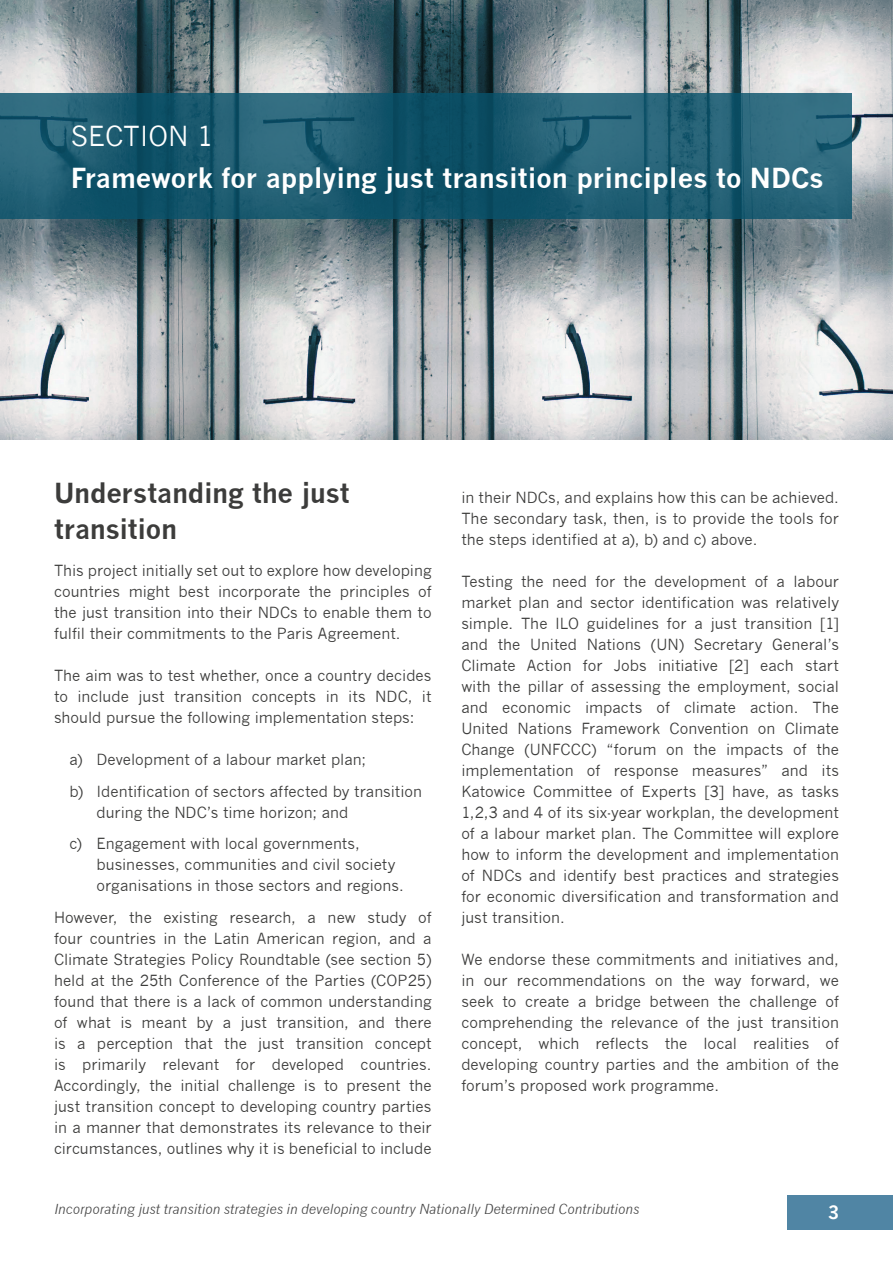
<style>
.page{position:relative;width:893px;height:1263px;background:#fff}
.page>*{position:absolute;margin:0;border:0;box-sizing:border-box;transform-origin:0 0}
.t1{font:700 27px "News Gothic";color:#fff}
.t2{font:700 27px/36px "News Gothic";letter-spacing:-.005em;color:#3c3c3b}
.t3{font:27px "News Gothic";color:#fff}
.t4{font:700 18px "News Gothic";color:#fff}
.t5{font:15px/21px "News Gothic";color:#3c3c3b;text-align:justify}
.t6{font:italic 13.5px "News Gothic";color:#434343}
</style>
<div class="page">
<svg style="left:1px;top:0;width:892px;height:440px;background:#9da7ab"></svg>
<div style="left:787px;top:1195px;width:106px;height:34px;background:#5085a4"></div>
<svg style="left:0;top:94px;width:852px;height:125px;background:#1e5c71"></svg>
<h1 class="t3" style="left:71px;top:120px;width:145px">SECTION 1</h1>
<h1 class="t1" style="left:71px;top:161px;width:755px">Framework for applying just transition principles to NDCs</h1>
<h1 class="t2" style="left:54px;top:474px;width:297px">Understanding the just transition</h1>
<p class="t5" style="left:54px;top:560px;width:379px">This project initially set out to explore how developing countries might best incorporate the principles of the just transition into their NDCs to enable them to fulfil their commitments to the Paris Agreement.</p>
<p class="t5" style="left:54px;top:665px;width:379px">The aim was to test whether, once a country decides to include just transition concepts in its NDC, it should pursue the following implementation steps:</p>
<p class="t5" style="left:70px;top:744px;width:354px;line-height:31.5px">a) Development of a labour market plan;<br>b) Identification of sectors affected by transition</p>
<p class="t5" style="left:70px;top:797px;width:292px;line-height:31.5px;text-indent:27px">during the NDC’s time horizon; and c) Engagement with local governments,</p>
<p class="t5" style="left:97px;top:854px;width:309px">businesses, communities and civil society organisations in those sectors and regions.</p>
<p class="t5" style="left:54px;top:907px;width:379px">However, the existing research, a new study of four countries in the Latin American region, and a Climate Strategies Policy Roundtable (see section 5) held at the 25th Conference of the Parties (COP25) found that there is a lack of common understanding of what is meant by a just transition, and there is a perception that the just transition concept is primarily relevant for developed countries.<br>Accordingly, the initial challenge is to present the just transition concept to developing country parties in a manner that demonstrates its relevance to their circumstances, outlines why it is beneficial to include</p>
<p class="t5" style="left:461px;top:487px;width:379px">in their NDCs, and explains how this can be achieved.<br>The secondary task, then, is to provide the tools for the steps identified at a), b) and c) above.</p>
<p class="t5" style="left:461px;top:571px;width:379px">Testing the need for the development of a labour market plan and sector identification was relatively simple. The ILO guidelines for a just transition [1] and the United Nations (UN) Secretary General’s Climate Action for Jobs initiative [2] each start with the pillar of assessing the employment, social and economic impacts of climate action. The United Nations Framework Convention on Climate Change (UNFCCC) “forum on the impacts of the implementation of response measures” and its Katowice Committee of Experts [3] have, as tasks 1,2,3 and 4 of its six-year workplan, the development of a labour market plan. The Committee will explore how to inform the development and implementation of NDCs and identify best practices and strategies for economic diversification and transformation and just transition.</p>
<p class="t5" style="left:461px;top:949px;width:379px">We endorse these commitments and initiatives and, in our recommendations on the way forward, we seek to create a bridge between the challenge of comprehending the relevance of the just transition concept, which reflects the local realities of developing country parties and the ambition of the forum’s proposed work programme.</p>
<p class="t6" style="left:54px;top:1201px;width:587px">Incorporating just transition strategies in developing country Nationally Determined Contributions</p>
<p class="t4" style="left:828px;top:1201px;width:13px">3</p>
</div>
